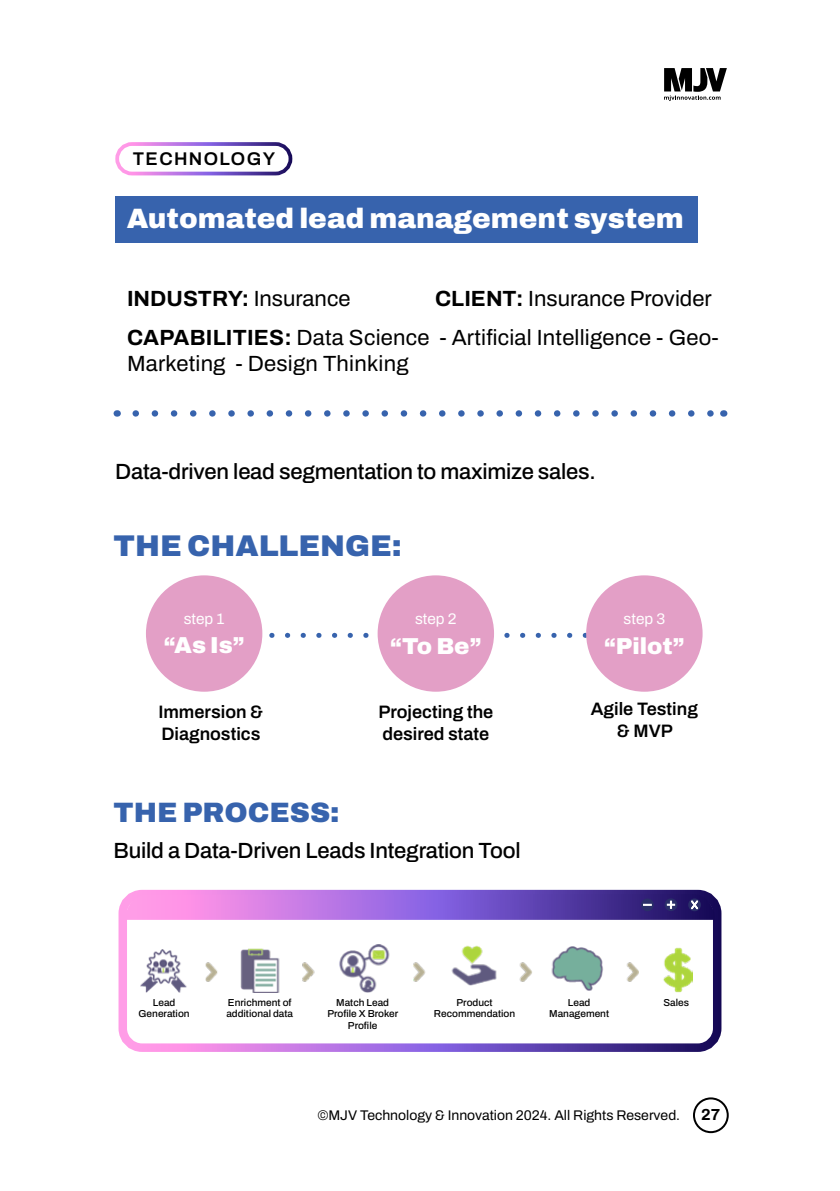
<style>
.page{position:relative;width:840px;height:1191px;background:#fff}
.page>*{position:absolute;margin:0;border:0;box-sizing:border-box;transform-origin:0 0}
.t1{font:900 30px "Archivo";color:#3763ad}
.t2{font:900 28px "Archivo";color:#fff}
.t3{font:900 28px "Archivo";color:#3763ad}
.t4{font:900 23px "Archivo";color:#fff}
.t5{font:22px/38.8px "Archivo";letter-spacing:.01em;color:#000}
.t6{font:500 22px "Archivo";letter-spacing:-.01em;color:#000}
.t7{font:600 18.4px "Archivo";letter-spacing:.075em;color:#000}
.t8{font:600 18px/21.6px "Archivo";color:#000}
.t9{font:700 16px "Archivo";color:#000}
.t10{font:15.4px "Archivo";color:#fff}
.t11{font:14px "Archivo";color:#000}
.t12{font:500 10px/11.6px "Archivo";color:#000;text-align:center}
.s1{font-weight:700}
</style>
<div class="page">
<div style="left:692px;top:1097px;width:36px;height:36px;border:2px solid #000;border-radius:50%"></div>
<svg style="left:664px;top:68px;width:62px;height:33px"></svg>
<svg style="left:136px;top:410px;width:577px;height:6px"></svg>
<div style="left:115px;top:196px;width:582px;height:46px;background:#3763ad"></div>
<div style="left:115px;top:142px;width:177px;height:33px;border:4px solid #fff;border-radius:15px"></div>
<svg style="left:262px;top:633px;width:324px;height:5px"></svg>
<div style="left:118px;top:890px;width:603px;height:162px;border:8px solid #fff;border-radius:19px"></div>
<svg style="left:125px;top:894px;width:589px;height:26px;background:#935fc4"></svg>
<img style="left:141px;top:945px;width:551px;height:47px">
<div style="left:146px;top:575px;width:116px;height:116px;background:#e39fc6;border-radius:50%"></div>
<div style="left:377px;top:575px;width:116px;height:116px;background:#e39fc6;border-radius:50%"></div>
<div style="left:586px;top:575px;width:116px;height:116px;background:#e39fc6;border-radius:50%"></div>
<p class="t7" style="left:133px;top:145px;width:144px">TECHNOLOGY</p>
<p class="t2" style="left:127px;top:198px;width:558px">Automated lead management system</p>
<p class="t5" style="left:435px;top:279px;width:278px"><span class="s1">CLIENT:</span> Insurance Provider</p>
<p class="t5" style="left:127px;top:279px;width:593px"><span class="s1">INDUSTRY:</span> Insurance<br><span class="s1">CAPABILITIES:</span> Data Science - Artificial Intelligence - Geo-</p>
<p class="t5" style="left:127px;top:344px;width:283px">Marketing - Design Thinking</p>
<p class="t6" style="left:115px;top:455px;width:482px">Data-driven lead segmentation to maximize sales.</p>
<h1 class="t1" style="left:113px;top:523px;width:289px">THE CHALLENGE:</h1>
<p class="t10" style="left:184px;top:607px;width:42px">step 1</p>
<p class="t10" style="left:415px;top:607px;width:43px">step 2</p>
<p class="t10" style="left:623px;top:607px;width:43px">step 3</p>
<p class="t4" style="left:164px;top:628px;width:82px">“As Is”</p>
<p class="t4" style="left:390px;top:628px;width:93px">“To Be”</p>
<p class="t4" style="left:603px;top:628px;width:82px">“Pilot”</p>
<p class="t8" style="left:158px;top:701px;width:106px">Immersion &amp;<br>Diagnostics</p>
<p class="t8" style="left:378px;top:701px;width:116px">Projecting the desired state</p>
<p class="t8" style="left:590px;top:698px;width:109px;text-align:center">Agile Testing &amp; MVP</p>
<p class="t3" style="left:113px;top:791px;width:227px">THE PROCESS:</p>
<p class="t6" style="left:113px;top:834px;width:408px">Build a Data-Driven Leads Integration Tool</p>
<p class="t12" style="left:138px;top:996px;width:53px">Lead<br>Generation</p>
<p class="t12" style="left:228px;top:996px;width:65px">Enrichment of</p>
<p class="t12" style="left:663px;top:996px;width:27px">Sales</p>
<p class="t12" style="left:226px;top:1008px;width:68px">additional data</p>
<p class="t12" style="left:433px;top:996px;width:83px">Product<br>Recommendation</p>
<p class="t12" style="left:549px;top:996px;width:61px">Lead<br>Management</p>
<p class="t12" style="left:327px;top:996px;width:72px">Match Lead<br>Profile X Broker<br>Profile</p>
<p class="t11" style="left:317px;top:1105px;width:363px">©MJV Technology &amp; Innovation 2024. All Rights Reserved.</p>
<p class="t9" style="left:701px;top:1102px;width:21px">27</p>
</div>
